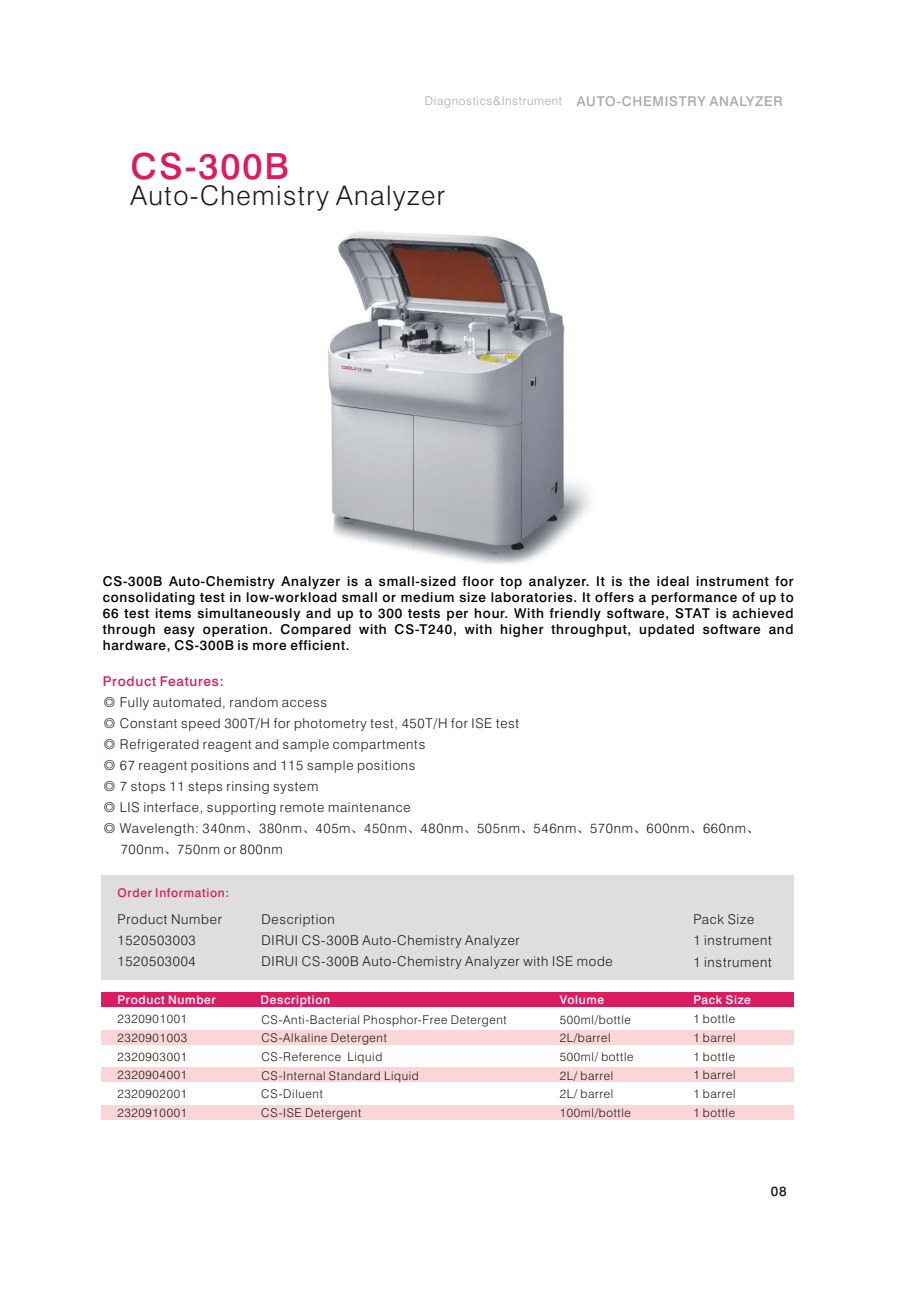
<style>
.page{position:relative;width:919px;height:1289px;background:#fff}
.page>*{position:absolute;margin:0;border:0;box-sizing:border-box;transform-origin:0 0}
.t1{font:500 36px "Swiss 721 BT";letter-spacing:.055em;color:#db1c61}
.t2{font:300 27px "Swiss 721 BT";letter-spacing:.055em;color:#1f1a17}
.t3{font:300 13.5px/21px "Swiss 721 BT";letter-spacing:.055em;color:#1f1a17}
.t4{font:500 13.5px/16.2px "Swiss 721 BT";letter-spacing:.055em;color:#000;text-align:justify}
.t5{font:500 13.5px "Swiss 721 BT";letter-spacing:.055em;color:#db1c61}
.t6{font:500 13.5px "Swiss 721 BT";color:#1f1a17}
.t7{font:300 12px/18.8px "Swiss 721 BT";letter-spacing:.055em;color:#1f1a17;text-align:justify}
.t8{font:300 12px "Swiss 721 BT";letter-spacing:.055em;color:#aba8a8}
.t9{font:500 12px "Swiss 721 BT";letter-spacing:.055em;color:#fff}
.t10{font:500 12px "Swiss 721 BT";letter-spacing:.055em;color:#db1c61}
.s1{font-weight:500;font-size:13.5px}
.s2{font-family:"Sim Sun";font-weight:400}
</style>
<div class="page">
<img style="left:328px;top:231px;width:262px;height:333px">
<div style="left:101px;top:1029px;width:692px;height:15px;background:#fad6d9"></div>
<div style="left:101px;top:1067px;width:692px;height:15px;background:#fad6d9"></div>
<div style="left:101px;top:1104px;width:692px;height:15px;background:#fad6d9"></div>
<div style="left:101px;top:991px;width:692px;height:15px;background:#db1c61"></div>
<div style="left:101px;top:875px;width:692px;height:104px;background:#dedede"></div>
<p class="t8" style="left:425px;top:96px;width:359px">Diagnostics&amp;Instrument <span class="s1">AUTO-CHEMISTRY ANALYZER</span></p>
<h1 class="t1" style="left:130px;top:151px;width:160px">CS-300B</h1>
<h2 class="t2" style="left:130px;top:184px;width:316px">Auto-Chemistry Analyzer</h2>
<p class="t4" style="left:103px;top:574px;width:692px">CS-300B Auto-Chemistry Analyzer is a small-sized floor top analyzer. It is the ideal instrument for consolidating test in low-workload small or medium size laboratories. It offers a performance of up to 66 test items simultaneously and up to 300 tests per hour. With friendly software, STAT is achieved through easy operation. Compared with CS-T240, with higher throughput, updated software and hardware, CS-300B is more efficient.</p>
<p class="t5" style="left:103px;top:675px;width:122px">Product Features:</p>
<p class="t3" style="left:103px;top:692px;width:226px"><span class="s2">◎</span> Fully automated, random access</p>
<p class="t3" style="left:103px;top:713px;width:418px"><span class="s2">◎</span> Constant speed 300T/H for photometry test, 450T/H for ISE test</p>
<p class="t3" style="left:103px;top:734px;width:324px"><span class="s2">◎</span> Refrigerated reagent and sample compartments</p>
<p class="t3" style="left:103px;top:755px;width:314px"><span class="s2">◎</span> 67 reagent positions and 115 sample positions</p>
<p class="t3" style="left:103px;top:776px;width:217px"><span class="s2">◎</span> 7 stops 11 steps rinsing system</p>
<p class="t3" style="left:103px;top:798px;width:309px"><span class="s2">◎</span> LIS interface, supporting remote maintenance</p>
<p class="t3" style="left:103px;top:819px;width:658px"><span class="s2">◎</span> Wavelength: 340nm<span class="s2">、</span>380nm<span class="s2">、</span>405m<span class="s2">、</span>450nm<span class="s2">、</span>480nm<span class="s2">、</span>505nm<span class="s2">、</span>546nm<span class="s2">、</span>570nm<span class="s2">、</span>600nm<span class="s2">、</span>660nm<span class="s2">、</span></p>
<p class="t3" style="left:121px;top:840px;width:163px">700nm<span class="s2">、</span>750nm or 800nm</p>
<p class="t10" style="left:117px;top:888px;width:113px">Order Information:</p>
<p class="t3" style="left:117px;top:910px;width:106px">Product Number<br>1520503003<br>1520503004</p>
<p class="t3" style="left:261px;top:910px;width:353px">Description<br>DIRUI CS-300B Auto-Chemistry Analyzer<br>DIRUI CS-300B Auto-Chemistry Analyzer with ISE mode</p>
<p class="t3" style="left:693px;top:910px;width:80px">Pack Size<br>1 instrument<br>1 instrument</p>
<p class="t9" style="left:117px;top:994px;width:100px">Product Number</p>
<p class="t9" style="left:260px;top:994px;width:71px">Description</p>
<p class="t9" style="left:560px;top:994px;width:46px">Volume</p>
<p class="t9" style="left:693px;top:994px;width:59px">Pack Size</p>
<p class="t7" style="left:117px;top:1010px;width:71px">2320901001<br>2320901003<br>2320903001<br>2320904001<br>2320902001<br>2320910001</p>
<p class="t7" style="left:261px;top:1011px;width:247px;text-align:left">CS-Anti-Bacterial Phosphor-Free Detergent<br>CS-Alkaline Detergent<br>CS-Reference Liquid<br>CS-Internal Standard Liquid<br>CS-Diluent<br>CS-ISE Detergent</p>
<p class="t7" style="left:560px;top:1011px;width:75px;text-align:left">500ml/bottle<br>2L/barrel<br>500ml/ bottle<br>2L/ barrel<br>2L/ barrel<br>100ml/bottle</p>
<p class="t7" style="left:693px;top:1010px;width:44px">1 bottle 1 barrel 1 bottle 1 barrel 1 barrel 1 bottle</p>
<p class="t6" style="left:770px;top:1185px;width:17px">08</p>
</div>
